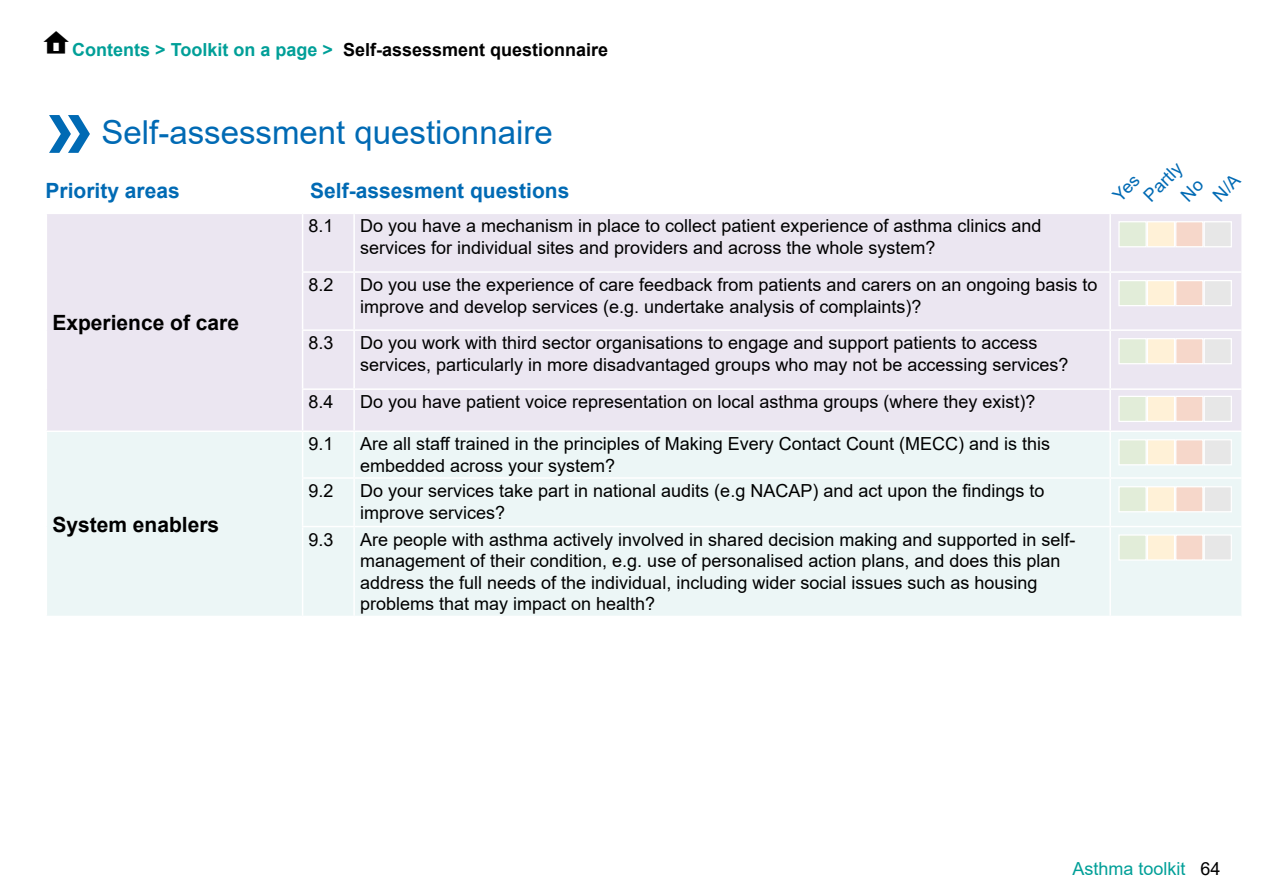
<style>
.page{position:relative;width:1263px;height:893px;background:#fff}
.page>*{position:absolute;margin:0;border:0;box-sizing:border-box;transform-origin:0 0}
.t1{font:700 99px "Myriad Pro";color:#006ab4}
.t2{font:33px "Arial";color:#006ab4}
.t3{font:700 21px "Arial";color:#006ab4}
.t4{font:700 21px "Arial";color:#000}
.t5{font:18px/21.6px "Arial";color:#000}
.t6{font:700 18px "Arial";color:#000}
.t7{font:18px "Arial";color:#009f98}
.t8{font:18px/21.8px "Arial";color:#006ab4}
.s1{color:#009f98}
.s2{color:#000}
</style>
<div class="page">
<div style="left:47px;top:214px;width:1194px;height:217px;background:#ebe6f1"></div>
<div style="left:47px;top:432px;width:1194px;height:184px;background:#ecf6f6"></div>
<hr style="left:302px;top:214px;width:1px;height:57px;background:#fff">
<hr style="left:353px;top:214px;width:2px;height:57px;background:#fff">
<hr style="left:302px;top:273px;width:1px;height:56px;background:#fff">
<hr style="left:353px;top:273px;width:2px;height:56px;background:#fff">
<hr style="left:302px;top:331px;width:1px;height:57px;background:#fff">
<hr style="left:353px;top:331px;width:2px;height:57px;background:#fff">
<hr style="left:302px;top:390px;width:1px;height:41px;background:#fff">
<hr style="left:353px;top:390px;width:2px;height:41px;background:#fff">
<hr style="left:302px;top:432px;width:1px;height:45px;background:#fff">
<hr style="left:353px;top:432px;width:2px;height:45px;background:#fff">
<hr style="left:302px;top:479px;width:1px;height:47px;background:#fff">
<hr style="left:353px;top:479px;width:2px;height:47px;background:#fff">
<hr style="left:302px;top:527px;width:1px;height:89px;background:#fff">
<hr style="left:353px;top:527px;width:2px;height:89px;background:#fff">
<hr style="left:302px;top:477px;width:52px;height:2px;background:#fff">
<hr style="left:354px;top:477px;width:756px;height:2px;background:#fff">
<hr style="left:302px;top:526px;width:52px;height:1px;background:#fff">
<hr style="left:354px;top:526px;width:756px;height:1px;background:#fff">
<hr style="left:1109px;top:214px;width:2px;height:57px;background:#fff">
<hr style="left:1109px;top:273px;width:2px;height:56px;background:#fff">
<hr style="left:1109px;top:331px;width:2px;height:57px;background:#fff">
<hr style="left:1109px;top:390px;width:2px;height:41px;background:#fff">
<hr style="left:1109px;top:432px;width:2px;height:45px;background:#fff">
<hr style="left:1109px;top:479px;width:2px;height:47px;background:#fff">
<hr style="left:1109px;top:527px;width:2px;height:89px;background:#fff">
<hr style="left:1110px;top:477px;width:131px;height:2px;background:#fff">
<hr style="left:1110px;top:526px;width:131px;height:1px;background:#fff">
<hr style="left:302px;top:271px;width:52px;height:2px;background:#fff">
<hr style="left:354px;top:271px;width:756px;height:2px;background:#fff">
<hr style="left:1110px;top:271px;width:131px;height:2px;background:#fff">
<hr style="left:302px;top:329px;width:52px;height:2px;background:#fff">
<hr style="left:354px;top:329px;width:756px;height:2px;background:#fff">
<hr style="left:1110px;top:329px;width:131px;height:2px;background:#fff">
<hr style="left:302px;top:388px;width:52px;height:2px;background:#fff">
<hr style="left:354px;top:388px;width:756px;height:2px;background:#fff">
<hr style="left:1110px;top:388px;width:131px;height:2px;background:#fff">
<div style="left:1118px;top:221px;width:29px;height:26px;background:#e2edd9;border:1px solid #fff"></div>
<div style="left:1147px;top:221px;width:28px;height:26px;background:#fff1d7;border:1px solid #fff"></div>
<div style="left:1175px;top:221px;width:28px;height:26px;background:#f6d7ca;border:1px solid #fff"></div>
<div style="left:1203px;top:221px;width:29px;height:26px;background:#e7e7e7;border:1px solid #fff"></div>
<div style="left:1118px;top:534px;width:29px;height:27px;background:#e2edd9;border:1px solid #fff"></div>
<div style="left:1147px;top:534px;width:28px;height:27px;background:#fff1d7;border:1px solid #fff"></div>
<div style="left:1175px;top:534px;width:28px;height:27px;background:#f6d7ca;border:1px solid #fff"></div>
<div style="left:1203px;top:534px;width:29px;height:27px;background:#e7e7e7;border:1px solid #fff"></div>
<div style="left:1118px;top:486px;width:29px;height:26px;background:#e2edd9;border:1px solid #fff"></div>
<div style="left:1147px;top:486px;width:28px;height:26px;background:#fff1d7;border:1px solid #fff"></div>
<div style="left:1175px;top:486px;width:28px;height:26px;background:#f6d7ca;border:1px solid #fff"></div>
<div style="left:1203px;top:486px;width:29px;height:26px;background:#e7e7e7;border:1px solid #fff"></div>
<div style="left:1118px;top:439px;width:29px;height:26px;background:#e2edd9;border:1px solid #fff"></div>
<div style="left:1147px;top:439px;width:28px;height:26px;background:#fff1d7;border:1px solid #fff"></div>
<div style="left:1175px;top:439px;width:28px;height:26px;background:#f6d7ca;border:1px solid #fff"></div>
<div style="left:1203px;top:439px;width:29px;height:26px;background:#e7e7e7;border:1px solid #fff"></div>
<div style="left:1118px;top:396px;width:29px;height:26px;background:#e2edd9;border:1px solid #fff"></div>
<div style="left:1147px;top:396px;width:28px;height:26px;background:#fff1d7;border:1px solid #fff"></div>
<div style="left:1175px;top:396px;width:28px;height:26px;background:#f6d7ca;border:1px solid #fff"></div>
<div style="left:1203px;top:396px;width:29px;height:26px;background:#e7e7e7;border:1px solid #fff"></div>
<div style="left:1118px;top:338px;width:29px;height:26px;background:#e2edd9;border:1px solid #fff"></div>
<div style="left:1147px;top:338px;width:28px;height:26px;background:#fff1d7;border:1px solid #fff"></div>
<div style="left:1175px;top:338px;width:28px;height:26px;background:#f6d7ca;border:1px solid #fff"></div>
<div style="left:1203px;top:338px;width:29px;height:26px;background:#e7e7e7;border:1px solid #fff"></div>
<div style="left:1118px;top:280px;width:29px;height:26px;background:#e2edd9;border:1px solid #fff"></div>
<div style="left:1147px;top:280px;width:28px;height:26px;background:#fff1d7;border:1px solid #fff"></div>
<div style="left:1175px;top:280px;width:28px;height:26px;background:#f6d7ca;border:1px solid #fff"></div>
<div style="left:1203px;top:280px;width:29px;height:26px;background:#e7e7e7;border:1px solid #fff"></div>
<p class="t6" style="left:72px;top:37px;width:537px"><span class="s1">Contents &gt; Toolkit on a page &gt;</span> Self-assessment questionnaire</p>
<h1 class="t1" style="left:47px;top:68px;width:48px">»</h1>
<h2 class="t2" style="left:101px;top:110px;width:453px">Self-assessment questionnaire</h2>
<p class="t3" style="left:46px;top:176px;width:136px">Priority areas</p>
<p class="t3" style="left:310px;top:176px;width:261px">Self-assesment questions</p>
<p class="t4" style="left:52px;top:308px;width:188px">Experience of care</p>
<p class="t4" style="left:52px;top:509px;width:168px">System enablers</p>
<p class="t5" style="left:309px;top:215px;width:27px">8.1</p>
<p class="t5" style="left:360px;top:215px;width:683px">Do you have a mechanism in place to collect patient experience of asthma clinics and services for individual sites and providers and across the whole system?</p>
<p class="t5" style="left:309px;top:274px;width:27px">8.2</p>
<p class="t5" style="left:360px;top:274px;width:739px">Do you use the experience of care feedback from patients and carers on an ongoing basis to improve and develop services (e.g. undertake analysis of complaints)?</p>
<p class="t5" style="left:309px;top:332px;width:27px">8.3</p>
<p class="t5" style="left:360px;top:332px;width:710px">Do you work with third sector organisations to engage and support patients to access services, particularly in more disadvantaged groups who may not be accessing services?</p>
<p class="t5" style="left:309px;top:391px;width:27px">8.4</p>
<p class="t5" style="left:360px;top:391px;width:677px">Do you have patient voice representation on local asthma groups (where they exist)?</p>
<p class="t5" style="left:309px;top:433px;width:27px">9.1</p>
<p class="t5" style="left:360px;top:433px;width:691px">Are all staff trained in the principles of Making Every Contact Count (MECC) and is this embedded across your system?</p>
<p class="t5" style="left:309px;top:480px;width:27px">9.2</p>
<p class="t5" style="left:360px;top:480px;width:686px">Do your services take part in national audits (e.g NACAP) and act upon the findings to improve services?</p>
<p class="t5" style="left:309px;top:528px;width:27px">9.3</p>
<p class="t5" style="left:360px;top:528px;width:717px">Are people with asthma actively involved in shared decision making and supported in self&shy;management of their condition, e.g. use of personalised action plans, and does this plan address the full needs of the individual, including wider social issues such as housing problems that may impact on health?</p>
<p class="t8" style="left:1123px;top:175px;width:48px;text-indent:-22px;rotate:-45deg">Yes<br>Partly</p>
<p class="t8" style="left:1192px;top:174px;width:32px;line-height:22.6px;text-indent:-23px;rotate:-45deg">No<br>N/A</p>
<p class="t7" style="left:1072px;top:856px;width:150px">Asthma toolkit <span class="s2">64</span></p>
</div>
